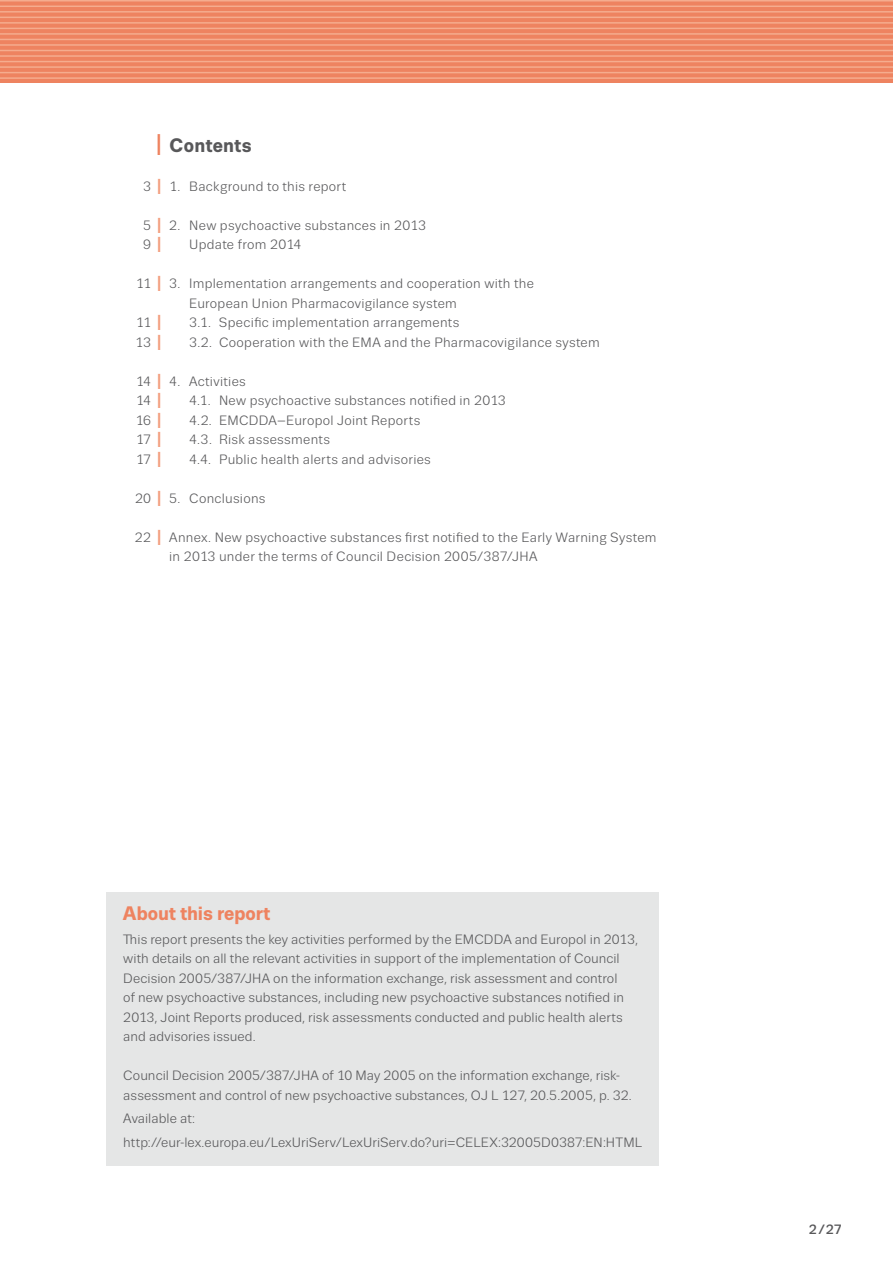
<style>
.page{position:relative;width:893px;height:1263px;background:#fff}
.page>*{position:absolute;margin:0;border:0;box-sizing:border-box;transform-origin:0 0}
.t1{font:700 19.5px "Trivia Sans";color:#ee8360}
.t2{font:700 19.5px "Trivia Sans";letter-spacing:.01em;color:#58585a}
.t3{font:13.5px/19.5px "Trivia Sans";letter-spacing:.015em;color:#58585a}
.t4{font:500 13.5px "Trivia Sans";color:#58585a}
.s1{font-weight:500;font-size:29.85px;color:#ee8360}
.s2{font-weight:500;font-size:21.6px;color:#f39e7e}
</style>
<div class="page">
<div style="left:0;top:0;width:893px;height:83px;background:#ee8360"></div>
<hr style="left:0;top:0;width:893px;height:2px;background:#f5ac8e">
<hr style="left:0;top:6px;width:893px;height:1px;background:#f5ac8e">
<hr style="left:0;top:11px;width:893px;height:2px;background:#f5ac8e">
<hr style="left:0;top:17px;width:893px;height:1px;background:#f5ac8e">
<hr style="left:0;top:22px;width:893px;height:2px;background:#f5ac8e">
<hr style="left:0;top:28px;width:893px;height:1px;background:#f5ac8e">
<hr style="left:0;top:33px;width:893px;height:2px;background:#f5ac8e">
<hr style="left:0;top:39px;width:893px;height:1px;background:#f5ac8e">
<hr style="left:0;top:44px;width:893px;height:2px;background:#f5ac8e">
<hr style="left:0;top:50px;width:893px;height:1px;background:#f5ac8e">
<hr style="left:0;top:55px;width:893px;height:2px;background:#f5ac8e">
<hr style="left:0;top:61px;width:893px;height:1px;background:#f5ac8e">
<hr style="left:0;top:66px;width:893px;height:2px;background:#f5ac8e">
<hr style="left:0;top:72px;width:893px;height:1px;background:#f5ac8e">
<hr style="left:0;top:77px;width:893px;height:2px;background:#f5ac8e">
<div style="left:106px;top:892px;width:553px;height:273px;background:#e5e6e6"></div>
<h1 class="t2" style="left:156px;top:134px;width:97px"><span class="s1">I</span> Contents</h1>
<p class="t3" style="left:143px;top:176px;width:204px">3 <span class="s2">I</span> 1. Background to this report</p>
<p class="t3" style="left:143px;top:215px;width:284px">5 <span class="s2">I</span> 2. New psychoactive substances in 2013<br>9 <span class="s2">I</span></p>
<p class="t3" style="left:189px;top:235px;width:114px">Update from 2014</p>
<p class="t3" style="left:136px;top:274px;width:400px">11 <span class="s2">I</span> 3. Implementation arrangements and cooperation with the</p>
<p class="t3" style="left:189px;top:293px;width:269px">European Union Pharmacovigilance system</p>
<p class="t3" style="left:136px;top:313px;width:27px">11 <span class="s2">I</span></p>
<p class="t3" style="left:189px;top:313px;width:272px">3.1. Specific implementation arrangements</p>
<p class="t3" style="left:135px;top:332px;width:28px">13 <span class="s2">I</span></p>
<p class="t3" style="left:189px;top:332px;width:412px">3.2. Cooperation with the EMA and the Pharmacovigilance system</p>
<p class="t3" style="left:136px;top:371px;width:112px">14 <span class="s2">I</span> 4. Activities<br>14 <span class="s2">I</span></p>
<p class="t3" style="left:189px;top:391px;width:318px">4.1. New psychoactive substances notified in 2013</p>
<p class="t3" style="left:135px;top:410px;width:28px">16 <span class="s2">I</span></p>
<p class="t3" style="left:189px;top:410px;width:233px">4.2. EMCDDA–Europol Joint Reports</p>
<p class="t3" style="left:136px;top:430px;width:27px">17 <span class="s2">I</span></p>
<p class="t3" style="left:189px;top:430px;width:142px">4.3. Risk assessments</p>
<p class="t3" style="left:136px;top:449px;width:27px">17 <span class="s2">I</span></p>
<p class="t3" style="left:189px;top:449px;width:243px">4.4. Public health alerts and advisories</p>
<p class="t3" style="left:135px;top:488px;width:132px">20 <span class="s2">I</span> 5. Conclusions</p>
<p class="t3" style="left:169px;top:527px;width:489px;text-indent:-34px">22 <span class="s2">I</span> Annex. New psychoactive substances first notified to the Early Warning System in 2013 under the terms of Council Decision 2005/387/JHA</p>
<h1 class="t1" style="left:123px;top:902px;width:148px">About this report</h1>
<p class="t3" style="left:123px;top:929px;width:516px">This report presents the key activities performed by the EMCDDA and Europol in 2013, with details on all the relevant activities in support of the implementation of Council Decision 2005/387/JHA on the information exchange, risk assessment and control<br>of new psychoactive substances, including new psychoactive substances notified in 2013, Joint Reports produced, risk assessments conducted and public health alerts and advisories issued.</p>
<p class="t3" style="left:123px;top:1066px;width:510px">Council Decision 2005/387/JHA of 10 May 2005 on the information exchange, risk&shy;assessment and control of new psychoactive substances, OJ L 127, 20.5.2005, p. 32.</p>
<p class="t3" style="left:123px;top:1107px;width:520px;line-height:23.7px">Available at: http://eur-lex.europa.eu/LexUriServ/LexUriServ.do?uri=CELEX:32005D0387:EN:HTML</p>
<p class="t4" style="left:809px;top:1222px;width:35px">2/27</p>
</div>
